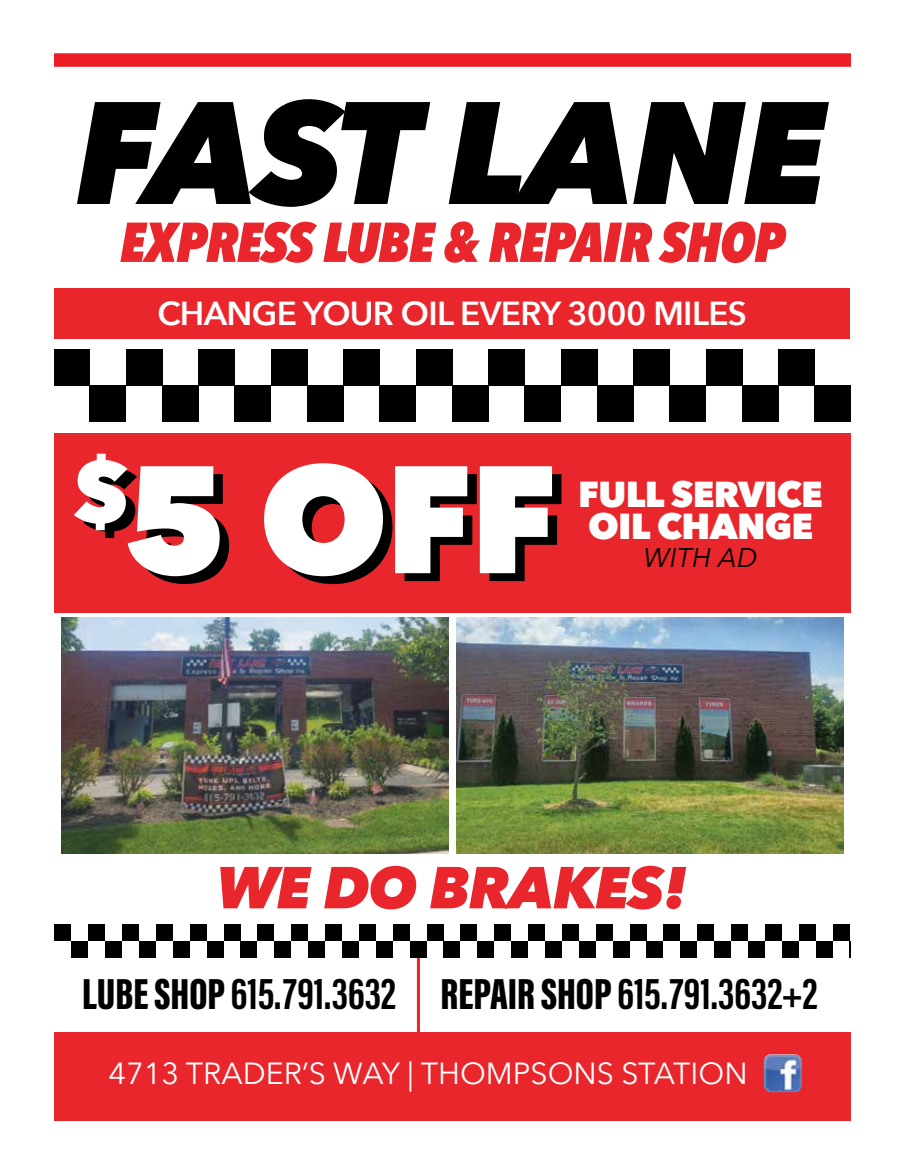
<style>
.page{position:relative;width:905px;height:1175px;background:#fff}
.page>*{position:absolute;margin:0;border:0;box-sizing:border-box;transform-origin:0 0}
.t1{font:800 151.05px "Avenir Next";color:#000}
.t2{font:italic 800 143.85px "Avenir Next";letter-spacing:-.02em;color:#000}
.t3{font:800 88.05px "Avenir Next";color:#fff}
.t4{font:italic 800 58.5px "Avenir Next";letter-spacing:-.02em;color:#e9262b}
.t5{font:italic 800 55.5px "Avenir Next Condensed";letter-spacing:-.02em;color:#e9262b}
.t6{font:700 44.7px "Acumin Pro Extra Cond";color:#000}
.t7{font:800 36px/31.5px "Avenir Next";letter-spacing:-.02em;color:#fff}
.t8{font:600 33.15px "Avenir Next";letter-spacing:-.02em;color:#fff}
.t9{font:30.45px "Avenir Next";color:#fff}
.t10{font:italic 27px "Avenir Next";letter-spacing:.01em;color:#000}
.s1{font-weight:900}
</style>
<div class="page">
<div style="left:54px;top:433px;width:796px;height:179px;background:#e9262b"></div>
<div style="left:54px;top:1032px;width:796px;height:88px;background:#e9262b"></div>
<div style="left:54px;top:349px;width:36px;height:36px;background:#000"></div>
<div style="left:126px;top:349px;width:36px;height:36px;background:#000"></div>
<div style="left:90px;top:385px;width:36px;height:36px;background:#000"></div>
<div style="left:162px;top:385px;width:36px;height:36px;background:#000"></div>
<div style="left:198px;top:349px;width:37px;height:36px;background:#000"></div>
<div style="left:271px;top:349px;width:36px;height:36px;background:#000"></div>
<div style="left:234px;top:385px;width:37px;height:36px;background:#000"></div>
<div style="left:307px;top:385px;width:36px;height:36px;background:#000"></div>
<div style="left:343px;top:349px;width:37px;height:36px;background:#000"></div>
<div style="left:416px;top:349px;width:36px;height:36px;background:#000"></div>
<div style="left:379px;top:385px;width:37px;height:36px;background:#000"></div>
<div style="left:452px;top:385px;width:36px;height:36px;background:#000"></div>
<div style="left:488px;top:349px;width:37px;height:36px;background:#000"></div>
<div style="left:561px;top:349px;width:36px;height:36px;background:#000"></div>
<div style="left:524px;top:385px;width:37px;height:36px;background:#000"></div>
<div style="left:597px;top:385px;width:36px;height:36px;background:#000"></div>
<div style="left:633px;top:349px;width:37px;height:36px;background:#000"></div>
<div style="left:706px;top:349px;width:36px;height:36px;background:#000"></div>
<div style="left:669px;top:385px;width:37px;height:36px;background:#000"></div>
<div style="left:742px;top:385px;width:36px;height:36px;background:#000"></div>
<div style="left:778px;top:349px;width:36px;height:36px;background:#000"></div>
<div style="left:814px;top:385px;width:36px;height:36px;background:#000"></div>
<img style="left:763px;top:1054px;width:39px;height:38px">
<div style="left:54px;top:288px;width:795px;height:51px;background:#e9262b"></div>
<hr style="left:417px;top:953px;width:3px;height:79px;background:#e9262b">
<div style="left:54px;top:923px;width:17px;height:17px;background:#000"></div>
<div style="left:88px;top:923px;width:17px;height:17px;background:#000"></div>
<div style="left:71px;top:940px;width:17px;height:17px;background:#000"></div>
<div style="left:105px;top:940px;width:17px;height:17px;background:#000"></div>
<div style="left:122px;top:923px;width:17px;height:17px;background:#000"></div>
<div style="left:156px;top:923px;width:17px;height:17px;background:#000"></div>
<div style="left:139px;top:940px;width:17px;height:17px;background:#000"></div>
<div style="left:173px;top:940px;width:17px;height:17px;background:#000"></div>
<div style="left:190px;top:923px;width:17px;height:17px;background:#000"></div>
<div style="left:223px;top:923px;width:17px;height:17px;background:#000"></div>
<div style="left:206px;top:940px;width:17px;height:17px;background:#000"></div>
<div style="left:240px;top:940px;width:17px;height:17px;background:#000"></div>
<div style="left:257px;top:923px;width:17px;height:17px;background:#000"></div>
<div style="left:291px;top:923px;width:17px;height:17px;background:#000"></div>
<div style="left:274px;top:940px;width:17px;height:17px;background:#000"></div>
<div style="left:308px;top:940px;width:17px;height:17px;background:#000"></div>
<div style="left:325px;top:923px;width:17px;height:17px;background:#000"></div>
<div style="left:359px;top:923px;width:17px;height:17px;background:#000"></div>
<div style="left:342px;top:940px;width:17px;height:17px;background:#000"></div>
<div style="left:375px;top:940px;width:17px;height:17px;background:#000"></div>
<div style="left:392px;top:923px;width:17px;height:17px;background:#000"></div>
<div style="left:426px;top:923px;width:17px;height:17px;background:#000"></div>
<div style="left:409px;top:940px;width:17px;height:17px;background:#000"></div>
<div style="left:443px;top:940px;width:17px;height:17px;background:#000"></div>
<div style="left:460px;top:923px;width:17px;height:17px;background:#000"></div>
<div style="left:494px;top:923px;width:17px;height:17px;background:#000"></div>
<div style="left:477px;top:940px;width:17px;height:17px;background:#000"></div>
<div style="left:511px;top:940px;width:17px;height:17px;background:#000"></div>
<div style="left:528px;top:923px;width:17px;height:17px;background:#000"></div>
<div style="left:562px;top:923px;width:17px;height:17px;background:#000"></div>
<div style="left:545px;top:940px;width:17px;height:17px;background:#000"></div>
<div style="left:578px;top:940px;width:17px;height:17px;background:#000"></div>
<div style="left:595px;top:923px;width:17px;height:17px;background:#000"></div>
<div style="left:629px;top:923px;width:17px;height:17px;background:#000"></div>
<div style="left:612px;top:940px;width:17px;height:17px;background:#000"></div>
<div style="left:646px;top:940px;width:17px;height:17px;background:#000"></div>
<div style="left:663px;top:923px;width:17px;height:17px;background:#000"></div>
<div style="left:697px;top:923px;width:17px;height:17px;background:#000"></div>
<div style="left:680px;top:940px;width:17px;height:17px;background:#000"></div>
<div style="left:714px;top:940px;width:17px;height:17px;background:#000"></div>
<div style="left:731px;top:923px;width:17px;height:17px;background:#000"></div>
<div style="left:764px;top:923px;width:17px;height:17px;background:#000"></div>
<div style="left:747px;top:940px;width:17px;height:17px;background:#000"></div>
<div style="left:781px;top:940px;width:17px;height:17px;background:#000"></div>
<div style="left:798px;top:923px;width:17px;height:17px;background:#000"></div>
<div style="left:832px;top:923px;width:17px;height:17px;background:#000"></div>
<div style="left:815px;top:940px;width:17px;height:17px;background:#000"></div>
<svg style="left:849px;top:940px;width:1px;height:17px"></svg>
<img style="left:456px;top:617px;width:387px;height:236px">
<img style="left:62px;top:617px;width:387px;height:236px">
<div style="left:54px;top:53px;width:796px;height:14px;background:#ed1d24"></div>
<h2 class="t2" style="left:76px;top:65px;width:754px">FAST LANE</h2>
<p class="t5" style="left:120px;top:208px;width:666px">EXPRESS LUBE &amp; REPAIR SHOP</p>
<p class="t8" style="left:157px;top:285px;width:591px">CHANGE YOUR OIL EVERY 3000 MILES</p>
<h3 class="t3" style="left:70px;top:437px;width:63px">$</h3>
<h1 class="t1" style="left:131px;top:434px;width:437px">5 OFF</h1>
<p class="t7" style="left:578px;top:478px;width:246px">FULL SERVICE<br>OIL CHANGE</p>
<p class="t10" style="left:643px;top:535px;width:115px">WITH AD</p>
<h3 class="t4" style="left:216px;top:851px;width:473px">WE DO BRAKES!</h3>
<p class="t6" style="left:82px;top:966px;width:736px"><span class="s1">LUBE SHOP</span> 615.791.3632 <span class="s1">REPAIR SHOP</span> 615.791.3632+2</p>
<p class="t9" style="left:108px;top:1047px;width:640px">4713 TRADER’S WAY | THOMPSONS STATION</p>
</div>
